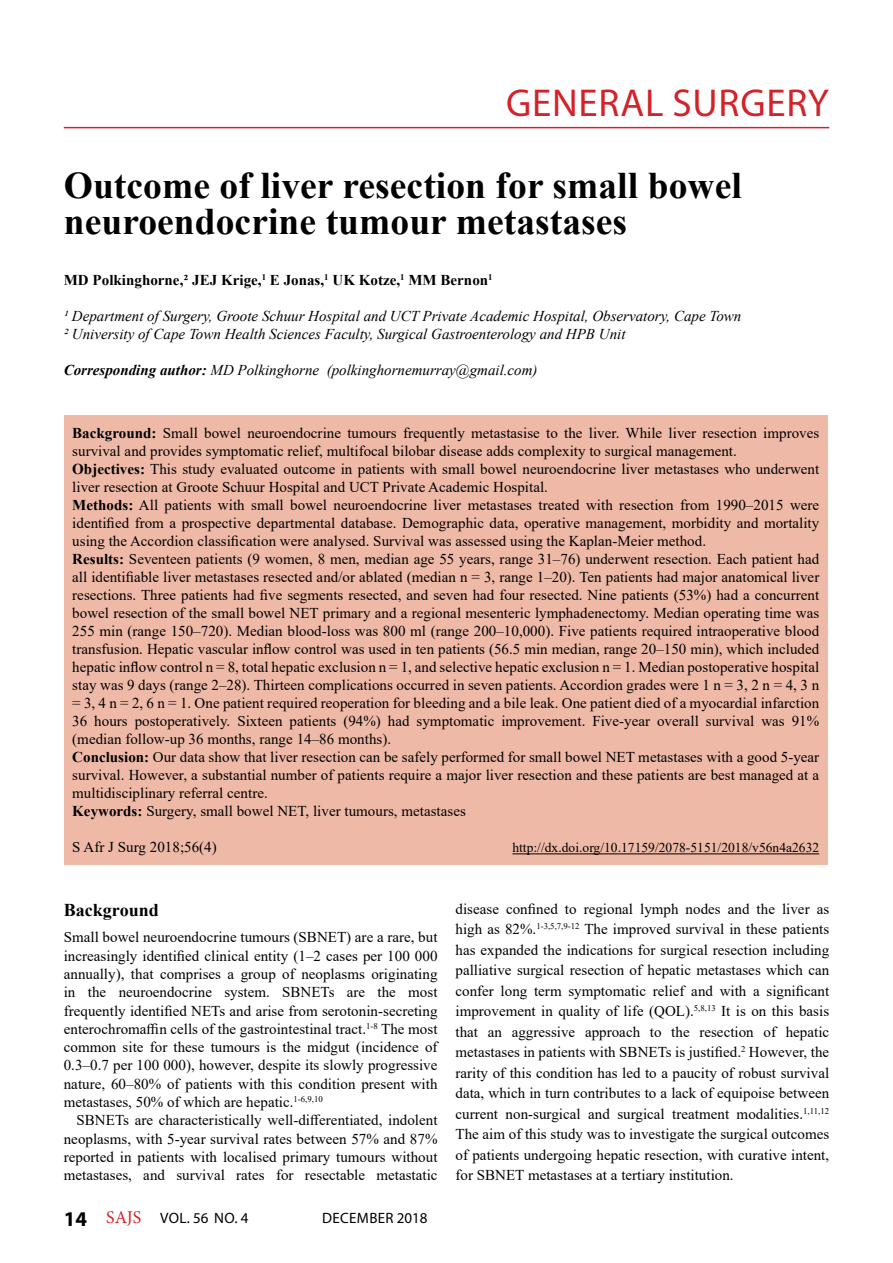
<style>
.page{position:relative;width:893px;height:1263px;background:#fff}
.page>*{position:absolute;margin:0;border:0;box-sizing:border-box;transform-origin:0 0}
.t1{font:39px "Myriad Pro";letter-spacing:.02em;color:#d2232a}
.t2{font:700 37.5px/36px "Times New Roman";color:#000}
.t3{font:700 18px "Times New Roman";color:#000}
.t4{font:15px/18px "Times New Roman";color:#000;text-align:justify}
.t5{font:italic 15px/18px "Times New Roman";color:#000}
.t6{font:700 15px "Times New Roman";color:#000}
.t7{font:15px "Myriad Pro";letter-spacing:.02em;color:#000}
.t8{font:13.5px "Times New Roman";color:#000}
.s1{font-weight:700}
.s2{font-weight:700;font-size:21px}
.s3{font-family:"Minion Pro";font-size:18px;color:#d2232a}
</style>
<div class="page">
<hr style="left:64px;top:127px;width:765px;height:1px;background:#d2232a">
<div style="left:64px;top:415px;width:764px;height:450px;background:#eebaa7"></div>
<hr style="left:512px;top:853px;width:307px;height:1px;background:#000">
<h1 class="t1" style="left:506px;top:78px;width:324px">GENERAL SURGERY</h1>
<h2 class="t2" style="left:64px;top:166px;width:679px">Outcome of liver resection for small bowel neuroendocrine tumour metastases</h2>
<p class="t6" style="left:64px;top:270px;width:430px">MD Polkinghorne,2 JEJ Krige,<sup>1</sup> E Jonas,<sup>1</sup> UK Kotze,<sup>1</sup> MM Bernon<sup>1</sup></p>
<p class="t5" style="left:64px;top:307px;width:679px">1 Department of Surgery, Groote Schuur Hospital and UCT Private Academic Hospital, Observatory, Cape Town<br>2 University of Cape Town Health Sciences Faculty, Surgical Gastroenterology and HPB Unit</p>
<p class="t5" style="left:64px;top:361px;width:475px"><span class="s1">Corresponding author:</span> MD Polkinghorne (polkinghornemurray@gmail.com)</p>
<p class="t4" style="left:72px;top:424px;width:748px;text-align:left"><span class="s1">Background:</span> Small bowel neuroendocrine tumours frequently metastasise to the liver. While liver resection improves survival and provides symptomatic relief, multifocal bilobar disease adds complexity to surgical management.<br><span class="s1">Objectives:</span> This study evaluated outcome in patients with small bowel neuroendocrine liver metastases who underwent liver resection at Groote Schuur Hospital and UCT Private Academic Hospital.<br><span class="s1">Methods:</span> All patients with small bowel neuroendocrine liver metastases treated with resection from 1990–2015 were identified from a prospective departmental database. Demographic data, operative management, morbidity and mortality using the Accordion classification were analysed. Survival was assessed using the Kaplan-Meier method.<br><span class="s1">Results:</span> Seventeen patients (9 women, 8 men, median age 55 years, range 31–76) underwent resection. Each patient had all identifiable liver metastases resected and/or ablated (median n = 3, range 1–20). Ten patients had major anatomical liver resections. Three patients had five segments resected, and seven had four resected. Nine patients (53%) had a concurrent bowel resection of the small bowel NET primary and a regional mesenteric lymphadenectomy. Median operating time was 255 min (range 150–720). Median blood-loss was 800 ml (range 200–10,000). Five patients required intraoperative blood transfusion. Hepatic vascular inflow control was used in ten patients (56.5 min median, range 20–150 min), which included hepatic inflow control n = 8, total hepatic exclusion n = 1, and selective hepatic exclusion n = 1. Median postoperative hospital stay was 9 days (range 2–28). Thirteen complications occurred in seven patients. Accordion grades were 1 n = 3, 2 n = 4, 3 n = 3, 4 n = 2, 6 n = 1. One patient required reoperation for bleeding and a bile leak. One patient died of a myocardial infarction 36 hours postoperatively. Sixteen patients (94%) had symptomatic improvement. Five-year overall survival was 91% (median follow-up 36 months, range 14–86 months).<br><span class="s1">Conclusion:</span> Our data show that liver resection can be safely performed for small bowel NET metastases with a good 5-year survival. However, a substantial number of patients require a major liver resection and these patients are best managed at a multidisciplinary referral centre.<br><span class="s1">Keywords:</span> Surgery, small bowel NET, liver tumours, metastases</p>
<p class="t4" style="left:72px;top:838px;width:146px">S Afr J Surg 2018;56(4)</p>
<p class="t8" style="left:512px;top:838px;width:308px">http://dx.doi.org/10.17159/2078-5151/2018/v56n4a2632</p>
<p class="t3" style="left:64px;top:897px;width:97px">Background</p>
<p class="t4" style="left:64px;top:928px;width:375px">Small bowel neuroendocrine tumours (SBNET) are a rare, but increasingly identified clinical entity (1–2 cases per 100 000 annually), that comprises a group of neoplasms originating in the neuroendocrine system. SBNETs are the most frequently identified NETs and arise from serotonin-secreting enterochromaffin cells of the gastrointestinal tract.<sup>1-8</sup> The most common site for these tumours is the midgut (incidence of 0.3–0.7 per 100 000), however, despite its slowly progressive nature, 60–80% of patients with this condition present with metastases, 50% of which are hepatic.<sup>1-6,9,10</sup></p>
<p class="t4" style="left:64px;top:1110px;width:375px;text-indent:13px">SBNETs are characteristically well-differentiated, indolent neoplasms, with 5-year survival rates between 57% and 87% reported in patients with localised primary tumours without metastases, and survival rates for resectable metastatic</p>
<p class="t7" style="left:64px;top:1209px;width:186px"><span class="s2">14</span> <span class="s3">SAJS</span> VOL. 56 NO. 4</p>
<p class="t7" style="left:322px;top:1209px;width:107px">DECEMBER 2018</p>
<p class="t4" style="left:455px;top:898px;width:375px;line-height:20.5px">disease confined to regional lymph nodes and the liver as high as 82%.<sup>1-3,5,7,9-12</sup> The improved survival in these patients has expanded the indications for surgical resection including palliative surgical resection of hepatic metastases which can confer long term symptomatic relief and with a significant improvement in quality of life (QOL).<sup>5,8,13</sup> It is on this basis that an aggressive approach to the resection of hepatic metastases in patients with SBNETs is justified.<sup>2</sup> However, the rarity of this condition has led to a paucity of robust survival data, which in turn contributes to a lack of equipoise between current non-surgical and surgical treatment modalities.<sup>1,11,12<br></sup>The aim of this study was to investigate the surgical outcomes of patients undergoing hepatic resection, with curative intent, for SBNET metastases at a tertiary institution.</p>
</div>
